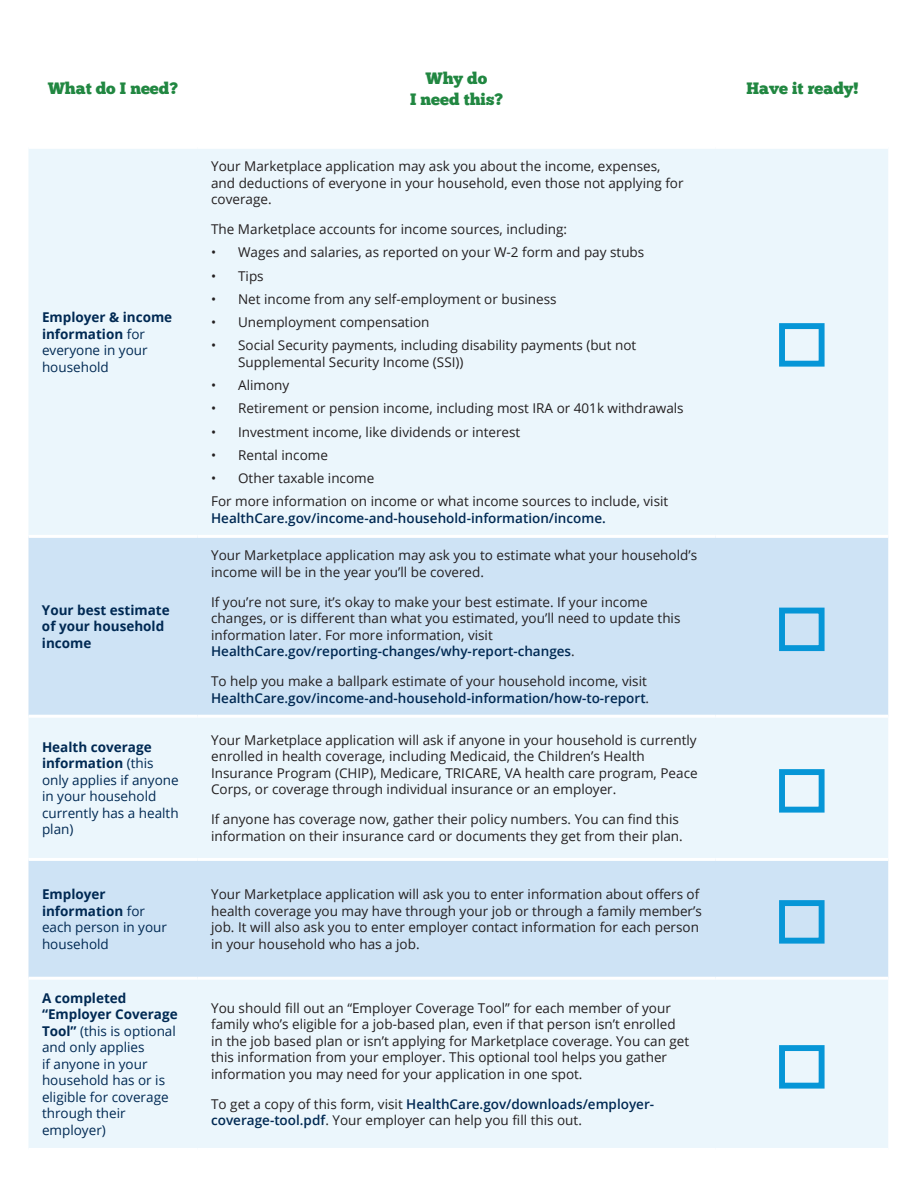
<style>
.page{position:relative;width:918px;height:1188px;background:#fff}
.page>*{position:absolute;margin:0;border:0;box-sizing:border-box;transform-origin:0 0}
.text_no_indent{font:16.5px/21px "Chunk Five";color:#218741;text-align:center}
.text_no_indent-2{font:13.5px/16.5px "Open Sans";color:#231f20}
.ROW_HEADER{font:13.5px/16.5px "Open Sans";color:#002953}
.text_no_indent-3{font:600 13.5px "Open Sans";color:#002953}
.ROW_HEADER-2{font:700 13.5px/16.5px "Open Sans";color:#002953}
.s1{font-weight:400}
.s2{font-weight:400;color:#231f20}
.s3{font-weight:700}
.s4{font-weight:600;color:#002953}
</style>
<div class="page">
<div style="left:28px;top:149px;width:860px;height:999px;background:#ebf6fc"></div>
<svg style="left:28px;top:538px;width:860px;height:439px;background:#d7e9f7"></svg>
<hr style="left:28px;top:535px;width:170px;height:3px;background:#fff">
<hr style="left:198px;top:535px;width:517px;height:3px;background:#fff">
<hr style="left:715px;top:535px;width:173px;height:3px;background:#fff">
<hr style="left:28px;top:715px;width:170px;height:3px;background:#fff">
<hr style="left:198px;top:715px;width:517px;height:3px;background:#fff">
<hr style="left:715px;top:715px;width:173px;height:3px;background:#fff">
<hr style="left:28px;top:858px;width:170px;height:3px;background:#fff">
<hr style="left:198px;top:858px;width:517px;height:3px;background:#fff">
<hr style="left:715px;top:858px;width:173px;height:3px;background:#fff">
<hr style="left:28px;top:977px;width:170px;height:3px;background:#fff">
<hr style="left:198px;top:977px;width:517px;height:3px;background:#fff">
<hr style="left:715px;top:977px;width:173px;height:3px;background:#fff">
<div style="left:779px;top:323px;width:46px;height:44px;border:6px solid #0696d7"></div>
<div style="left:779px;top:608px;width:46px;height:43px;border:6px solid #0696d7"></div>
<div style="left:779px;top:769px;width:46px;height:44px;border:6px solid #0696d7"></div>
<div style="left:779px;top:900px;width:46px;height:44px;border:6px solid #0696d7"></div>
<div style="left:779px;top:1045px;width:46px;height:44px;border:6px solid #0696d7"></div>
<p class="text_no_indent" style="left:48px;top:78px;width:131px">What do I need?</p>
<p class="text_no_indent" style="left:410px;top:67px;width:94px">Why do<br>I need this?</p>
<p class="text_no_indent" style="left:746px;top:78px;width:114px">Have it ready!</p>
<p class="ROW_HEADER-2" style="left:42px;top:309px;width:132px">Employer &amp; income information <span class="s1">for everyone in your household</span></p>
<p class="ROW_HEADER-2" style="left:42px;top:601px;width:129px">Your best estimate of your household income</p>
<p class="text_no_indent-2" style="left:211px;top:158px;width:474px">Your Marketplace application may ask you about the income, expenses, and deductions of everyone in your household, even those not applying for coverage.</p>
<p class="text_no_indent-2" style="left:211px;top:221px;width:358px">The Marketplace accounts for income sources, including:</p>
<p class="text_no_indent-2" style="left:211px;top:244px;width:435px">• Wages and salaries, as reported on your W-2 form and pay stubs</p>
<p class="text_no_indent-2" style="left:211px;top:267px;width:54px">• Tips</p>
<p class="text_no_indent-2" style="left:211px;top:290px;width:347px">• Net income from any self-employment or business</p>
<p class="text_no_indent-2" style="left:211px;top:314px;width:220px">• Unemployment compensation</p>
<p class="text_no_indent-2" style="left:238px;top:337px;width:400px;text-indent:-27px">• Social Security payments, including disability payments (but not<br>Supplemental Security Income (SSI))</p>
<p class="text_no_indent-2" style="left:211px;top:377px;width:80px">• Alimony</p>
<p class="text_no_indent-2" style="left:211px;top:400px;width:474px">• Retirement or pension income, including most IRA or 401k withdrawals</p>
<p class="text_no_indent-2" style="left:211px;top:423px;width:311px">• Investment income, like dividends or interest</p>
<p class="text_no_indent-2" style="left:211px;top:446px;width:118px">• Rental income</p>
<p class="text_no_indent-2" style="left:211px;top:470px;width:165px">• Other taxable income</p>
<p class="text_no_indent-2" style="left:211px;top:493px;width:459px">For more information on income or what income sources to include, visit</p>
<p class="text_no_indent-3" style="left:211px;top:509px;width:396px">HealthCare.gov/income-and-household-information/income.</p>
<p class="text_no_indent-2" style="left:211px;top:547px;width:487px">Your Marketplace application may ask you to estimate what your household’s income will be in the year you’ll be covered.</p>
<p class="text_no_indent-2" style="left:211px;top:593px;width:471px">If you’re not sure, it’s okay to make your best estimate. If your income changes, or is different than what you estimated, you’ll need to update this information later. For more information, visit</p>
<p class="text_no_indent-3" style="left:211px;top:642px;width:365px">HealthCare.gov/reporting-changes/why-report-changes<span class="s2">.</span></p>
<p class="text_no_indent-2" style="left:211px;top:673px;width:437px">To help you make a ballpark estimate of your household income, visit</p>
<p class="text_no_indent-3" style="left:211px;top:689px;width:440px">HealthCare.gov/income-and-household-information/how-to-report<span class="s2">.</span></p>
<p class="ROW_HEADER" style="left:42px;top:738px;width:138px"><span class="s3">Health coverage information</span> (this only applies if anyone in your household currently has a health plan)</p>
<p class="text_no_indent-2" style="left:211px;top:731px;width:488px">Your Marketplace application will ask if anyone in your household is currently enrolled in health coverage, including Medicaid, the Children’s Health Insurance Program (CHIP), Medicare, TRICARE, VA health care program, Peace Corps, or coverage through individual insurance or an employer.</p>
<p class="text_no_indent-2" style="left:211px;top:811px;width:473px">If anyone has coverage now, gather their policy numbers. You can find this information on their insurance card or documents they get from their plan.</p>
<p class="ROW_HEADER" style="left:42px;top:886px;width:127px"><span class="s3">Employer information</span> for each person in your household</p>
<p class="text_no_indent-2" style="left:211px;top:886px;width:492px">Your Marketplace application will ask you to enter information about offers of health coverage you may have through your job or through a family member’s job. It will also ask you to enter employer contact information for each person in your household who has a job.</p>
<p class="ROW_HEADER" style="left:42px;top:989px;width:137px"><span class="s3">A completed “Employer Coverage<br>Tool”</span> (this is optional and only applies<br>if anyone in your household has or is eligible for coverage through their employer)</p>
<p class="text_no_indent-2" style="left:211px;top:999px;width:480px">You should fill out an “Employer Coverage Tool” for each member of your family who’s eligible for a job-based plan, even if that person isn’t enrolled in the job based plan or isn’t applying for Marketplace coverage. You can get this information from your employer. This optional tool helps you gather information you may need for your application in one spot.</p>
<p class="text_no_indent-3" style="left:211px;top:1095px;width:445px"><span class="s2">To get a copy of this form, visit</span> HealthCare.gov/downloads/employer-</p>
<p class="text_no_indent-2" style="left:211px;top:1112px;width:372px"><span class="s4">coverage-tool.pdf</span>. Your employer can help you fill this out.</p>
</div>
